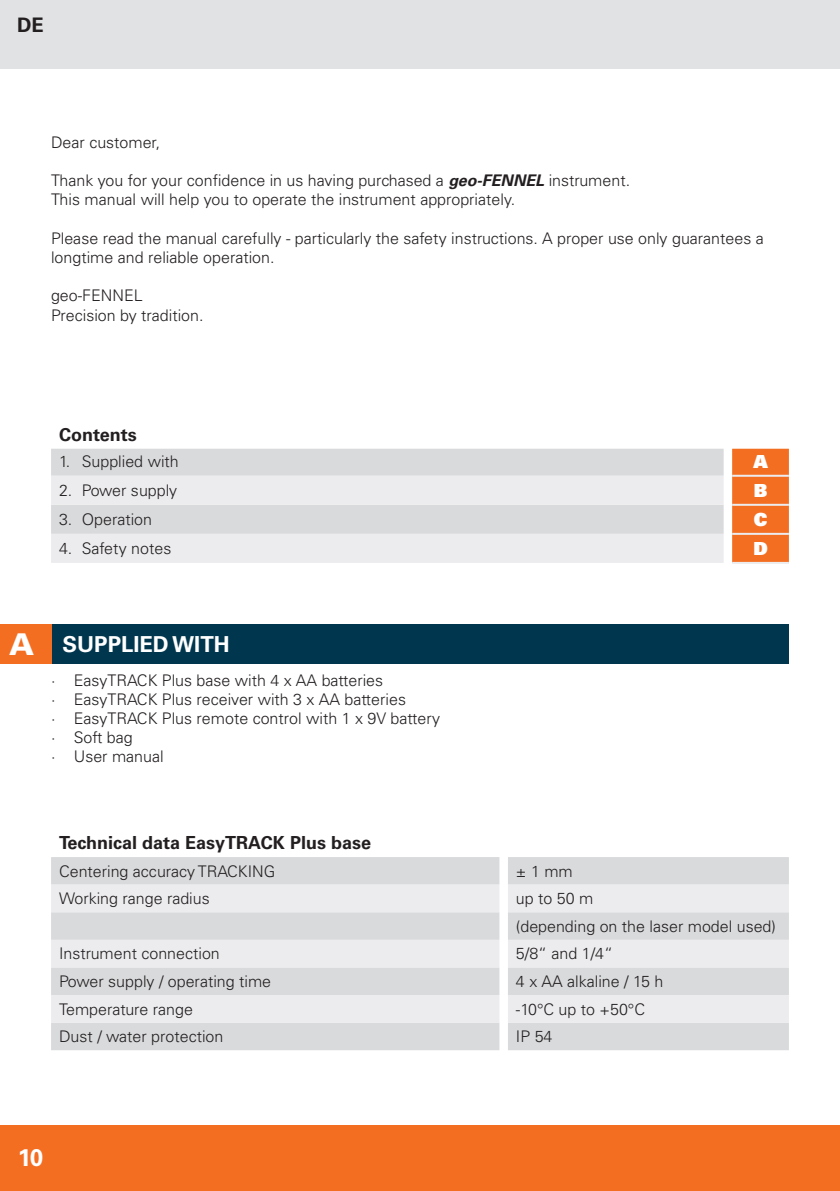
<style>
.page{position:relative;width:840px;height:1191px;background:#fff}
.page>*{position:absolute;margin:0;border:0;box-sizing:border-box;transform-origin:0 0}
.t1{font:700 24px "Univers LT Std";color:#fff}
.t2{font:700 22px "Univers LT Std";color:#fff}
.t3{font:700 20px "Univers LT Std";color:#231f20}
.t4{font:700 18px "Univers LT Std";color:#231f20}
.t5{font:18px "Univers LT Std X Black";color:#fff}
.t6{font:300 16px/19.2px "Univers LT Std";color:#231f20}
.s1{font-weight:700;font-style:italic}
.s2{font-weight:900;font-size:30px}
</style>
<div class="page">
<div style="left:0;top:1125px;width:839px;height:66px;background:#f36e21"></div>
<div style="left:0;top:0;width:839px;height:68px;background:#e1e2e4"></div>
<div style="left:51px;top:449px;width:672px;height:27px;background:#d9dadc"></div>
<div style="left:732px;top:449px;width:56px;height:113px;background:#f36e21"></div>
<svg style="left:51px;top:476px;width:672px;height:87px;background:#e5e6e8"></svg>
<hr style="left:731px;top:475px;width:57px;height:2px;background:#ececee">
<hr style="left:731px;top:504px;width:57px;height:2px;background:#ececee">
<hr style="left:731px;top:533px;width:57px;height:2px;background:#ececee">
<hr style="left:731px;top:562px;width:57px;height:2px;background:#ececee">
<div style="left:51px;top:624px;width:737px;height:39px;background:#01374e"></div>
<div style="left:0;top:624px;width:51px;height:39px;background:#f36e21"></div>
<div style="left:51px;top:857px;width:737px;height:193px;background:#d9dadc"></div>
<svg style="left:51px;top:884px;width:737px;height:138px;background:#e4e5e7"></svg>
<p class="t3" style="left:17px;top:13px;width:28px">DE</p>
<p class="t6" style="left:51px;top:132px;width:111px">Dear customer,</p>
<p class="t6" style="left:51px;top:171px;width:580px">Thank you for your confidence in us having purchased a <span class="s1">geo-FENNEL</span> instrument.<br>This manual will help you to operate the instrument appropriately.</p>
<p class="t6" style="left:51px;top:228px;width:713px">Please read the manual carefully - particularly the safety instructions. A proper use only guarantees a longtime and reliable operation.</p>
<p class="t6" style="left:51px;top:286px;width:154px">geo-FENNEL<br>Precision by tradition.</p>
<p class="t4" style="left:59px;top:424px;width:79px">Contents</p>
<p class="t6" style="left:59px;top:452px;width:121px">1. Supplied with</p>
<p class="t5" style="left:753px;top:449px;width:16px">A</p>
<p class="t6" style="left:59px;top:481px;width:120px">2. Power supply</p>
<p class="t5" style="left:753px;top:478px;width:15px">B</p>
<p class="t6" style="left:59px;top:510px;width:94px">3. Operation</p>
<p class="t5" style="left:753px;top:507px;width:15px">C</p>
<p class="t6" style="left:59px;top:539px;width:114px">4. Safety notes</p>
<p class="t5" style="left:753px;top:536px;width:16px">D</p>
<h2 class="t2" style="left:9px;top:631px;width:222px"><span class="s2">A</span> SUPPLIED WITH</h2>
<p class="t6" style="left:51px;top:670px;width:390px">· EasyTRACK Plus base with 4 x AA batteries<br>· EasyTRACK Plus receiver with 3 x AA batteries<br>· EasyTRACK Plus remote control with 1 x 9V battery · Soft bag<br>· User manual</p>
<p class="t4" style="left:59px;top:832px;width:313px">Technical data EasyTRACK Plus base</p>
<p class="t6" style="left:59px;top:861px;width:217px">Centering accuracy TRACKING</p>
<p class="t6" style="left:515px;top:861px;width:58px">± 1 mm</p>
<p class="t6" style="left:59px;top:889px;width:152px">Working range radius</p>
<p class="t6" style="left:515px;top:884px;width:261px;line-height:27.6px">up to 50 m<br>(depending on the laser model used)</p>
<p class="t6" style="left:59px;top:944px;width:162px">Instrument connection</p>
<p class="t6" style="left:515px;top:944px;width:98px">5/8“ and 1/4“</p>
<p class="t6" style="left:59px;top:971px;width:213px">Power supply / operating time</p>
<p class="t6" style="left:515px;top:971px;width:149px">4 x AA alkaline / 15 h</p>
<p class="t6" style="left:59px;top:999px;width:135px">Temperature range</p>
<p class="t6" style="left:515px;top:999px;width:130px">-10°C up to +50°C</p>
<p class="t6" style="left:59px;top:1027px;width:166px">Dust / water protection</p>
<p class="t6" style="left:515px;top:1027px;width:38px">IP 54</p>
<h1 class="t1" style="left:18px;top:1143px;width:27px">10</h1>
</div>
